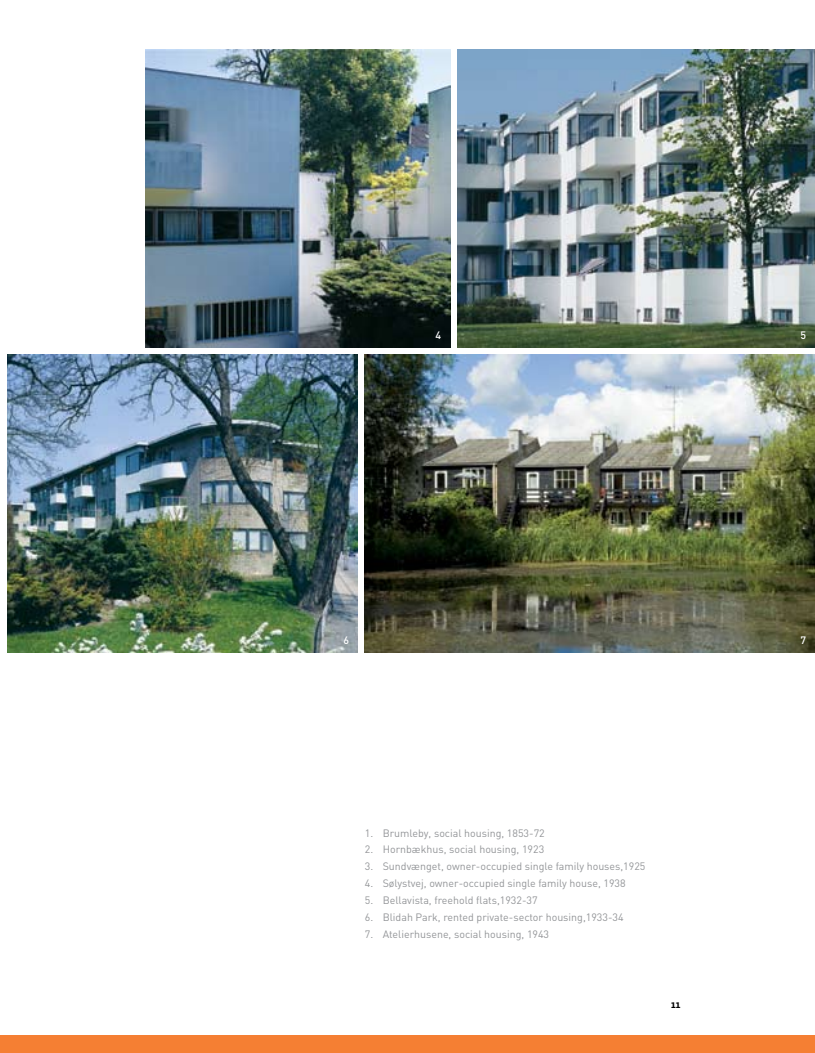
<style>
.page{position:relative;width:815px;height:1053px;background:#fff}
.page>*{position:absolute;margin:0;border:0;box-sizing:border-box;transform-origin:0 0}
.t1{font:10.62px "DIN";color:#939598}
.t2{font:500 10.62px "DIN";color:#fff}
.t3{font:700 10.62px "Signa Normal";color:#000}
</style>
<div class="page">
<div style="left:0;top:1035px;width:815px;height:17px;background:#f57f33"></div>
<img style="left:145px;top:50px;width:305px;height:297px">
<img style="left:7px;top:354px;width:351px;height:298px">
<img style="left:365px;top:354px;width:450px;height:298px">
<img style="left:457px;top:50px;width:358px;height:297px">
<p class="t2" style="left:435px;top:328px;width:7px">4</p>
<p class="t2" style="left:800px;top:328px;width:7px">5</p>
<p class="t2" style="left:343px;top:632px;width:7px">6</p>
<p class="t2" style="left:800px;top:632px;width:7px">7</p>
<p class="t1" style="left:365px;top:826px;width:181px">1. Brumleby, social housing, 1853-72</p>
<p class="t1" style="left:365px;top:842px;width:181px">2. Hornbækhus, social housing, 1923</p>
<p class="t1" style="left:365px;top:859px;width:282px">3. Sundvænget, owner-occupied single family houses,1925</p>
<p class="t1" style="left:365px;top:876px;width:262px">4. Sølystvej, owner-occupied single family house, 1938</p>
<p class="t1" style="left:365px;top:893px;width:174px">5. Bellavista, freehold flats,1932-37</p>
<p class="t1" style="left:365px;top:910px;width:260px">6. Blidah Park, rented private-sector housing,1933-34</p>
<p class="t1" style="left:365px;top:927px;width:186px">7. Atelierhusene, social housing, 1943</p>
<p class="t3" style="left:671px;top:998px;width:6px">11</p>
</div>
